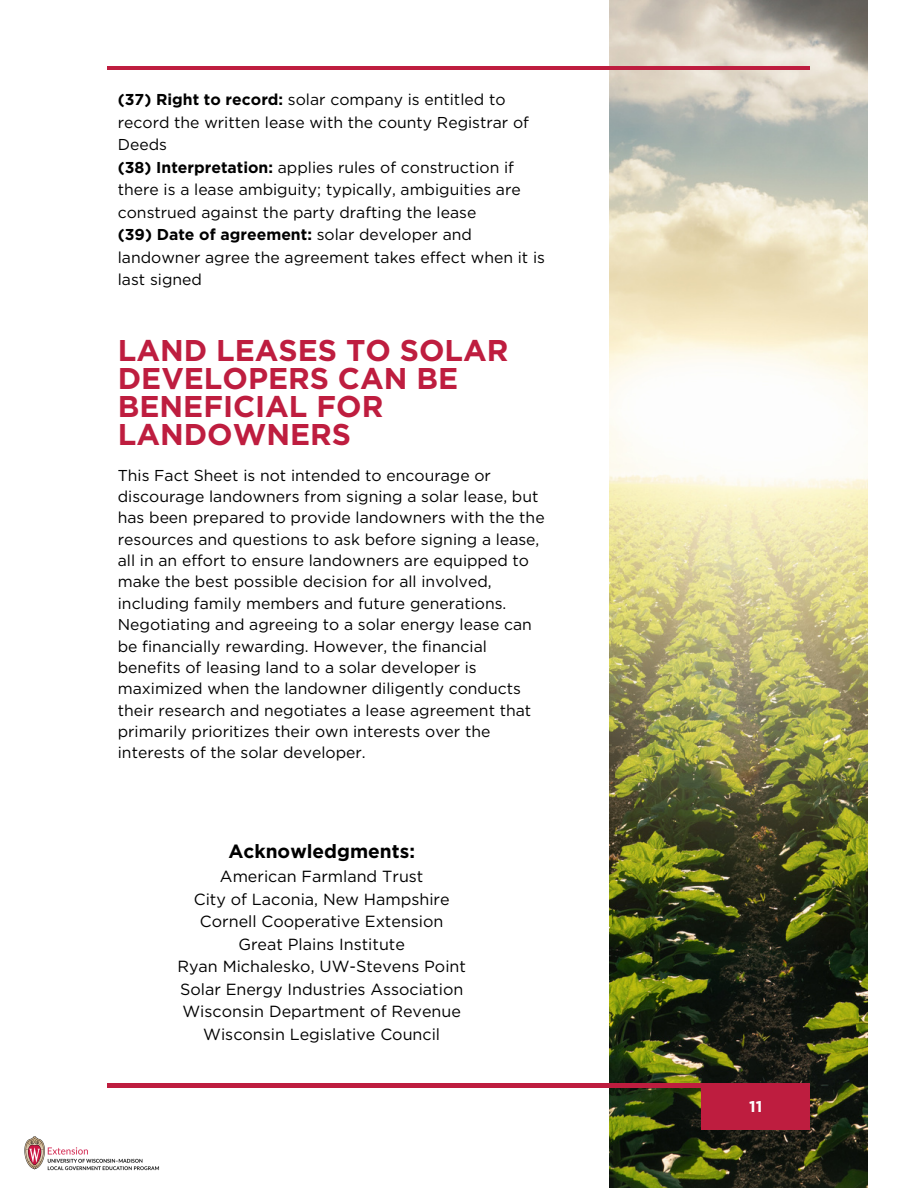
<style>
.page{position:relative;width:918px;height:1188px;background:#fff}
.page>*{position:absolute;margin:0;border:0;box-sizing:border-box;transform-origin:0 0}
.t1{font:700 30px/28.2px "Gotham";color:#be1d3f}
.t2{font:700 19.05px "Gotham";color:#000}
.t3{font:16.05px "Gotham";color:#000}
.t4{font:15.75px/21.3px "Gotham";color:#000}
.t5{font:700 15.6px "Gotham";color:#fff}
.s1{font-weight:700}
</style>
<div class="page">
<img style="left:609px;top:0;width:258px;height:1188px">
<hr style="left:107px;top:1084px;width:703px;height:3px;background:#be1d3f">
<div style="left:702px;top:1085px;width:108px;height:44px;background:#be1d3f"></div>
<hr style="left:107px;top:67px;width:703px;height:3px;background:#be1d3f">
<img style="left:24px;top:1136px;width:135px;height:35px">
<p class="t4" style="left:118px;top:88px;width:413px;line-height:22.5px"><span class="s1">(37) Right to record:</span> solar company is entitled to record the written lease with the county Registrar of<br>Deeds</p>
<p class="t4" style="left:118px;top:156px;width:404px;line-height:22.5px"><span class="s1">(38) Interpretation:</span> applies rules of construction if there is a lease ambiguity; typically, ambiguities are construed against the party drafting the lease</p>
<p class="t4" style="left:118px;top:223px;width:429px;line-height:22.5px"><span class="s1">(39) Date of agreement:</span> solar developer and landowner agree the agreement takes effect when it is last signed</p>
<p class="t1" style="left:118px;top:336px;width:392px">LAND LEASES TO SOLAR<br>DEVELOPERS CAN BE<br>BENEFICIAL FOR<br>LANDOWNERS</p>
<p class="t4" style="left:118px;top:464px;width:428px">This Fact Sheet is not intended to encourage or discourage landowners from signing a solar lease, but has been prepared to provide landowners with the the resources and questions to ask before signing a lease, all in an effort to ensure landowners are equipped to make the best possible decision for all involved, including family members and future generations.<br>Negotiating and agreeing to a solar energy lease can be financially rewarding. However, the financial benefits of leasing land to a solar developer is maximized when the landowner diligently conducts their research and negotiates a lease agreement that primarily prioritizes their own interests over the interests of the solar developer.</p>
<p class="t2" style="left:228px;top:840px;width:188px">Acknowledgments:</p>
<p class="t3" style="left:220px;top:867px;width:205px">American Farmland Trust</p>
<p class="t3" style="left:194px;top:889px;width:257px">City of Laconia, New Hampshire</p>
<p class="t3" style="left:200px;top:912px;width:245px">Cornell Cooperative Extension</p>
<p class="t3" style="left:238px;top:934px;width:168px">Great Plains Institute</p>
<p class="t3" style="left:177px;top:957px;width:290px">Ryan Michalesko, UW-Stevens Point</p>
<p class="t3" style="left:180px;top:979px;width:285px">Solar Energy Industries Association</p>
<p class="t3" style="left:182px;top:1002px;width:280px">Wisconsin Department of Revenue</p>
<p class="t3" style="left:203px;top:1024px;width:238px">Wisconsin Legislative Council</p>
<p class="t5" style="left:749px;top:1097px;width:15px">11</p>
</div>
